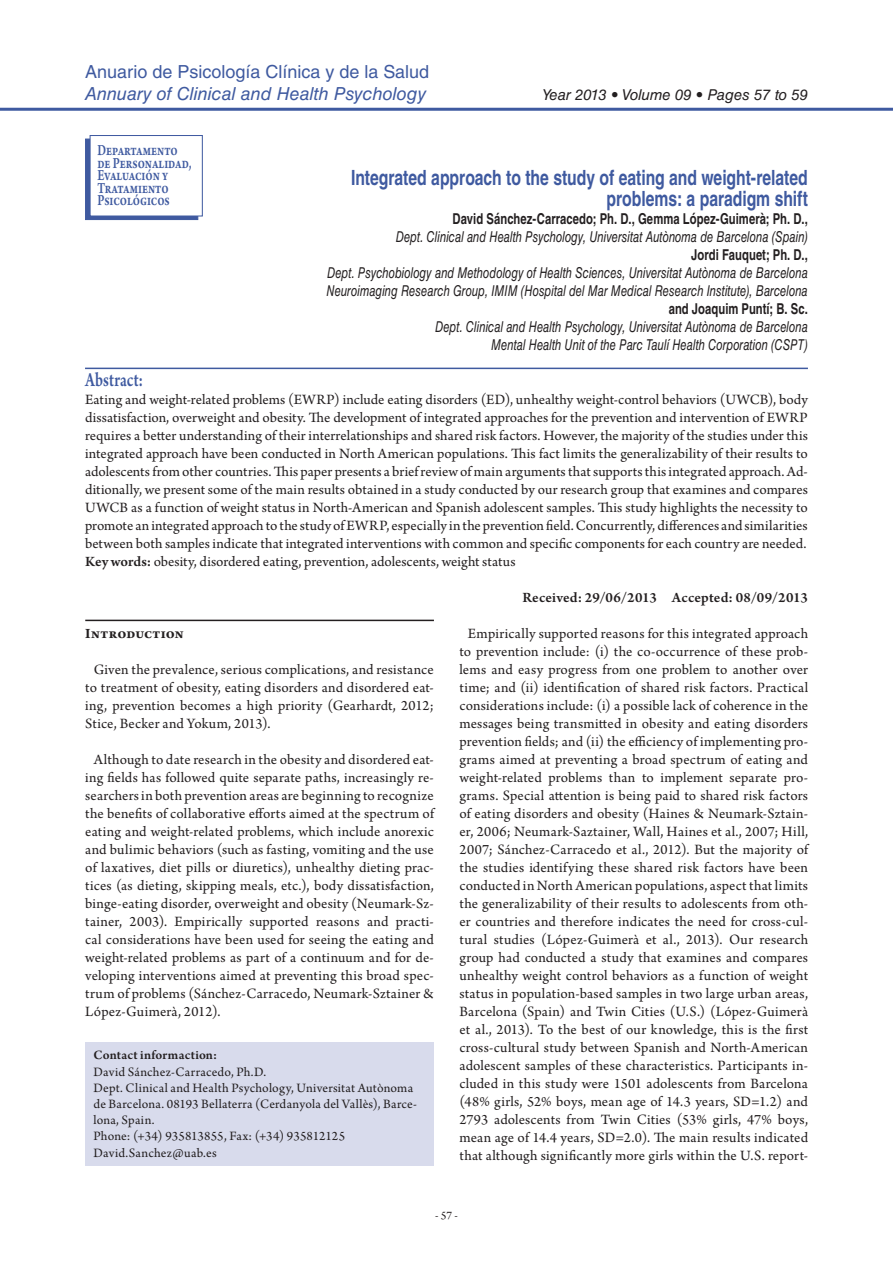
<style>
.page{position:relative;width:893px;height:1263px;background:#fff}
.page>*{position:absolute;margin:0;border:0;box-sizing:border-box;transform-origin:0 0}
.Titulo{font:700 21px/21px "Helvetica LT Std";letter-spacing:-.005em;color:#3f5aa0;text-align:right;scale:.75 1}
.Resumen{font:600 21px "Arno Pro";color:#3f5aa0;scale:.75 1}
.t1{font:18px "Helvetica LT Std";color:#3f5aa0}
.t2{font:italic 18px "Helvetica LT Std";color:#3f5aa0}
.t3{font:600 16.2px/12.6px "Arno Pro";letter-spacing:-.005em;color:#3f5aa0;scale:.75 1}
.cuerpo_de_texto{font:15px/18px "Arno Pro";letter-spacing:.01em;color:#231f20;text-align:justify}
.cuerpo_txo_1{font:15px/18px "Arno Pro";color:#231f20;text-align:justify}
.Autor{font:italic 15px/18px "Helvetica LT Std";letter-spacing:.005em;color:#231f20;text-align:right;scale:.75 1}
.Recibido{font:600 15px "Arno Pro";letter-spacing:.02em;color:#231f20}
.Autor-2{font:italic 15px "Helvetica LT Std";letter-spacing:.005em;color:#231f20}
.ladillo{font:700 15px "Arno Pro";letter-spacing:.005em;color:#231f20}
.Datos_de_contacto{font:13.5px/16.2px "Arno Pro";letter-spacing:.015em;color:#231f20}
.Datos_de_contacto-2{font:600 13.5px "Arno Pro";color:#231f20}
.t4{font:12px "Arno Pro";color:#231f20}
.s1{font-weight:700;font-style:normal}
.s2{font-weight:600}
</style>
<div class="page">
<div style="left:85px;top:139px;width:113px;height:81px;background:#3f5aa0"></div>
<div style="left:90px;top:135px;width:113px;height:82px;background:#fff;border:1px solid #3f5aa0"></div>
<hr style="left:0;top:108px;width:893px;height:3px;background:#3f5aa0">
<hr style="left:85px;top:368px;width:723px;height:1px;background:#3f5aa0">
<hr style="left:85px;top:620px;width:349px;height:1px;background:#231f20">
<div style="left:85px;top:1042px;width:349px;height:123px;background:#d8dbec"></div>
<p class="t1" style="left:85px;top:62px;width:345px">Anuario de Psicología Clínica y de la Salud</p>
<p class="t2" style="left:85px;top:83px;width:343px">Annuary of Clinical and Health Psychology</p>
<p class="Autor-2" style="left:542px;top:86px;width:267px">Year 2013 • Volume 09 • Pages 57 to 59</p>
<p class="t3" style="left:97px;top:145px;width:127px">Departamento de Personalidad,<br>Evaluación y<br>Tratamiento<br>Psicológicos</p>
<p class="Titulo" style="left:351px;top:167px;width:611px">Integrated approach to the study of eating and weight-related problems: a paradigm shift</p>
<p class="Autor" style="left:396px;top:210px;width:551px"><span class="s1">David Sánchez-Carracedo; Ph. D., Gemma López-Guimerà; Ph. D.,<br></span>Dept. Clinical and Health Psychology, Universitat Autònoma de Barcelona (Spain)</p>
<p class="Autor" style="left:327px;top:246px;width:643px;text-align:justify;text-indent:365px"><span class="s1">Jordi Fauquet; Ph. D., </span>Dept. Psychobiology and Methodology of Health Sciences, Universitat Autònoma de Barcelona Neuroimaging Research Group, IMIM (Hospital del Mar Medical Research Institute), Barcelona</p>
<p class="Autor" style="left:435px;top:300px;width:499px"><span class="s1">and Joaquim Puntí; B. Sc.<br></span>Dept. Clinical and Health Psychology, Universitat Autònoma de Barcelona<br>Mental Health Unit of the Parc Taulí Health Corporation (CSPT)</p>
<p class="Resumen" style="left:85px;top:368px;width:79px">Abstract:</p>
<p class="cuerpo_txo_1" style="left:85px;top:391px;width:724px">Eating and weight-related problems (EWRP) include eating disorders (ED), unhealthy weight-control behaviors (UWCB), body dissatisfaction, overweight and obesity. The development of integrated approaches for the prevention and intervention of EWRP requires a better understanding of their interrelationships and shared risk factors. However, the majority of the studies under this integrated approach have been conducted in North American populations. This fact limits the generalizability of their results to adolescents from other countries. This paper presents a brief review of main arguments that supports this integrated approach. Ad&shy;ditionally, we present some of the main results obtained in a study conducted by our research group that examines and compares UWCB as a function of weight status in North-American and Spanish adolescent samples. This study highlights the necessity to promote an integrated approach to the study of EWRP, especially in the prevention field. Concurrently, differences and similarities between both samples indicate that integrated interventions with common and specific components for each country are needed.</p>
<p class="cuerpo_txo_1" style="left:85px;top:553px;width:432px"><span class="s2">Key words:</span> obesity, disordered eating, prevention, adolescents, weight status</p>
<p class="Recibido" style="left:522px;top:589px;width:287px">Received: 29/06/2013 Accepted: 08/09/2013</p>
<p class="ladillo" style="left:85px;top:625px;width:100px">Introduction</p>
<p class="cuerpo_de_texto" style="left:85px;top:661px;width:350px;text-indent:9px">Given the prevalence, serious complications, and resistance to treatment of obesity, eating disorders and disordered eat&shy;ing, prevention becomes a high priority (Gearhardt, 2012; Stice, Becker and Yokum, 2013).</p>
<p class="cuerpo_de_texto" style="left:85px;top:751px;width:350px;text-indent:9px">Although to date research in the obesity and disordered eat&shy;ing fields has followed quite separate paths, increasingly re&shy;searchers in both prevention areas are beginning to recognize the benefits of collaborative efforts aimed at the spectrum of eating and weight-related problems, which include anorexic and bulimic behaviors (such as fasting, vomiting and the use of laxatives, diet pills or diuretics), unhealthy dieting prac&shy;tices (as dieting, skipping meals, etc.), body dissatisfaction, binge-eating disorder, overweight and obesity (Neumark-Sz&shy;tainer, 2003). Empirically supported reasons and practi&shy;cal considerations have been used for seeing the eating and weight-related problems as part of a continuum and for de&shy;veloping interventions aimed at preventing this broad spec&shy;trum of problems (Sánchez-Carracedo, Neumark-Sztainer &amp; López-Guimerà, 2012).</p>
<p class="cuerpo_de_texto" style="left:459px;top:625px;width:350px;text-align:center">Empirically supported reasons for this integrated approach to prevention include: (i) the co-occurrence of these prob&shy;lems and easy progress from one problem to another over time; and (ii) identification of shared risk factors. Practical considerations include: (i) a possible lack of coherence in the messages being transmitted in obesity and eating disorders prevention fields; and (ii) the efficiency of implementing pro&shy;grams aimed at preventing a broad spectrum of eating and weight-related problems than to implement separate pro&shy;grams. Special attention is being paid to shared risk factors of eating disorders and obesity (Haines &amp; Neumark-Sztain&shy;er, 2006; Neumark-Saztainer, Wall, Haines et al., 2007; Hill, 2007; Sánchez-Carracedo et al., 2012). But the majority of the studies identifying these shared risk factors have been conducted in North American populations, aspect that limits the generalizability of their results to adolescents from oth&shy;er countries and therefore indicates the need for cross-cul&shy;tural studies (López-Guimerà et al., 2013). Our research group had conducted a study that examines and compares unhealthy weight control behaviors as a function of weight status in population-based samples in two large urban areas, Barcelona (Spain) and Twin Cities (U.S.) (López-Guimerà et al., 2013). To the best of our knowledge, this is the first cross-cultural study between Spanish and North-American adolescent samples of these characteristics. Participants in&shy;cluded in this study were 1501 adolescents from Barcelona (48% girls, 52% boys, mean age of 14.3 years, SD=1.2) and 2793 adolescents from Twin Cities (53% girls, 47% boys, mean age of 14.4 years, SD=2.0). The main results indicated that although significantly more girls within the U.S. report-</p>
<p class="Datos_de_contacto-2" style="left:94px;top:1047px;width:125px">Contact informaction:</p>
<p class="Datos_de_contacto" style="left:94px;top:1064px;width:174px">David Sánchez-Carracedo, Ph.D.</p>
<p class="Datos_de_contacto" style="left:94px;top:1080px;width:325px">Dept. Clinical and Health Psychology, Universitat Autònoma de Barcelona. 08193 Bellaterra (Cerdanyola del Vallès), Barce&shy;lona, Spain.</p>
<p class="Datos_de_contacto" style="left:94px;top:1129px;width:253px">Phone: (+34) 935813855, Fax: (+34) 935812125</p>
<p class="Datos_de_contacto" style="left:94px;top:1145px;width:125px">David.Sanchez@uab.es</p>
<p class="t4" style="left:435px;top:1208px;width:24px">- 57 -</p>
</div>
